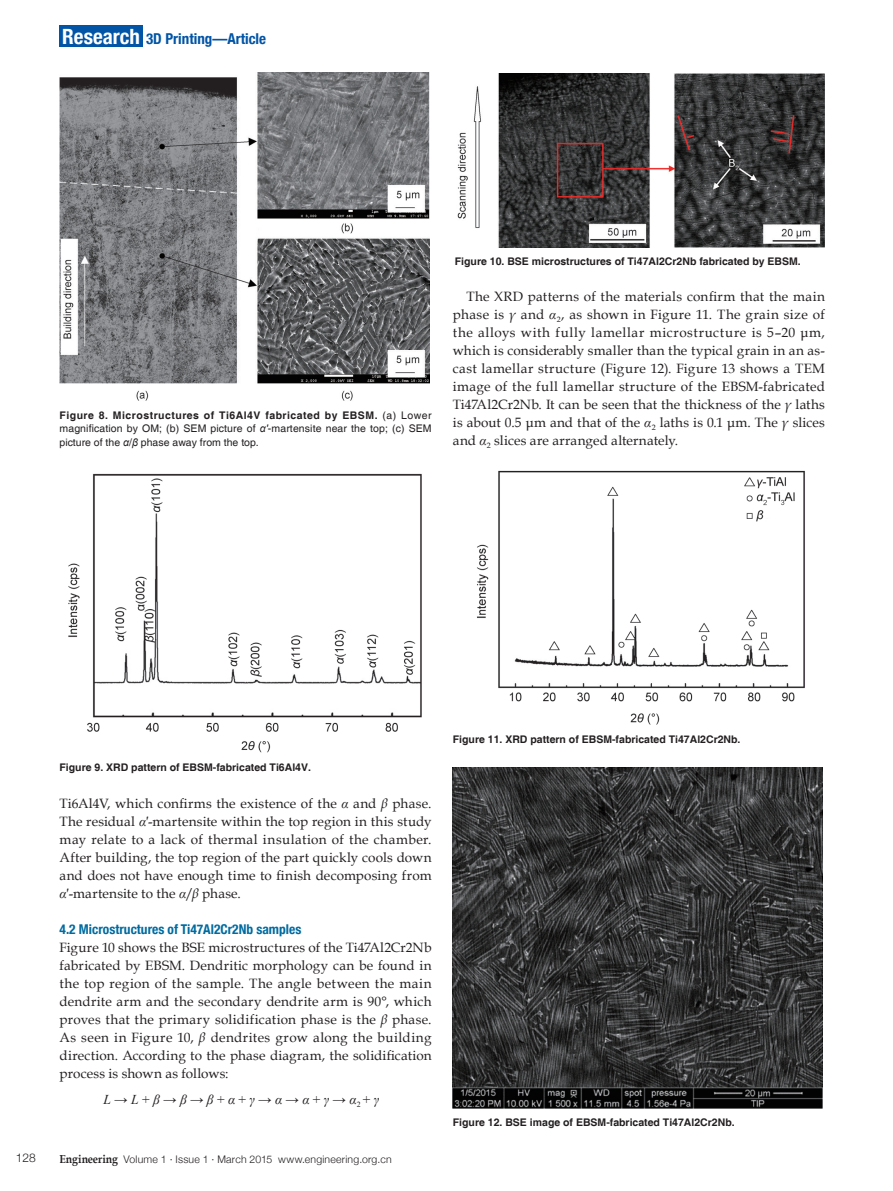
<style>
.page{position:relative;width:893px;height:1191px;background:#fff}
.page>*{position:absolute;margin:0;border:0;box-sizing:border-box;transform-origin:0 0}
.t1{font:700 condensed 15px "Helvetica Neue";color:#0154a6}
.正文缩进{font:13.5px/18px "Book Antiqua";letter-spacing:.01em;color:#231f20;text-align:justify}
.正文{font:13.5px/18px "Book Antiqua";letter-spacing:.01em;color:#231f20;text-align:justify}
.标题3{font:700 condensed 13.5px "Helvetica Neue";color:#006ba0}
.正文缩进-2{font:italic 13.5px "Times New Roman";color:#231f20}
.t2{font:300 12px "Helvetica Neue";color:#231f20}
.图注{font:700 10.5px "Helvetica";color:#231f20}
.图注-2{font:10.5px/13.5px "Helvetica";color:#231f20;text-align:justify}
.t3{font:300 10.5px "Helvetica Neue";letter-spacing:.02em;color:#231f20}
.s1{font-size:21px;color:#fff}
.s2{font-weight:700}
.s3{font-family:"Arial";font-style:italic}
.s4{font-style:italic}
.s5{font-family:"Times New Roman";font-style:italic}
.s6{font-style:normal}
.s7{font-family:"Book Antiqua";font-weight:700;font-size:11.55px}
</style>
<div class="page">
<div style="left:60px;top:26px;width:83px;height:21px;background:#0154a6"></div>
<img style="left:60px;top:72px;width:370px;height:329px">
<img style="left:68px;top:473px;width:354px;height:280px">
<img style="left:457px;top:73px;width:368px;height:174px">
<img style="left:477px;top:470px;width:328px;height:255px">
<img style="left:453px;top:768px;width:370px;height:340px">
<p class="t1" style="left:62px;top:26px;width:205px"><span class="s1">Research</span> 3D Printing—Article</p>
<p class="图注-2" style="left:60px;top:409px;width:374px"><span class="s2">Figure 8. Microstructures of Ti6Al4V fabricated by EBSM.</span> (a) Lower magnification by OM; (b) SEM picture of <span class="s3">α′</span>-martensite near the top; (c) SEM picture of the <span class="s3">α</span>/<span class="s3">β</span> phase away from the top.</p>
<p class="图注" style="left:455px;top:255px;width:348px">Figure 10. BSE microstructures of Ti47Al2Cr2Nb fabricated by EBSM.</p>
<p class="正文缩进" style="left:453px;top:287px;width:374px;text-indent:14px">The XRD patterns of the materials confirm that the main phase is <span class="s4">γ</span> and <span class="s5">α</span><sub>2</sub>, as shown in Figure 11. The grain size of the alloys with fully lamellar microstructure is 5–20 μm, which is considerably smaller than the typical grain in an as&shy;cast lamellar structure (Figure 12). Figure 13 shows a TEM image of the full lamellar structure of the EBSM-fabricated Ti47Al2Cr2Nb. It can be seen that the thickness of the <span class="s4">γ</span> laths is about 0.5 μm and that of the <span class="s5">α</span><sub>2</sub> laths is 0.1 μm. The <span class="s4">γ</span> slices and <span class="s5">α</span><sub>2</sub> slices are arranged alternately.</p>
<p class="图注" style="left:60px;top:761px;width:253px">Figure 9. XRD pattern of EBSM-fabricated Ti6Al4V.</p>
<p class="正文缩进" style="left:60px;top:794px;width:374px">Ti6Al4V, which confirms the existence of the <span class="s5">α</span> and <span class="s4">β</span> phase.<br>The residual <span class="s5">α</span>′-martensite within the top region in this study may relate to a lack of thermal insulation of the chamber.<br>After building, the top region of the part quickly cools down and does not have enough time to finish decomposing from <span class="s5">α</span>′-martensite to the <span class="s5">α</span>/<span class="s4">β</span> phase.</p>
<p class="标题3" style="left:60px;top:918px;width:243px">4.2 Microstructures of Ti47Al2Cr2Nb samples</p>
<p class="正文" style="left:60px;top:938px;width:374px">Figure 10 shows the BSE microstructures of the Ti47Al2Cr2Nb fabricated by EBSM. Dendritic morphology can be found in the top region of the sample. The angle between the main dendrite arm and the secondary dendrite arm is 90°, which proves that the primary solidification phase is the <span class="s4">β</span> phase.<br>As seen in Figure 10, <span class="s4">β</span> dendrites grow along the building direction. According to the phase diagram, the solidification process is shown as follows:</p>
<p class="正文缩进-2" style="left:103px;top:1090px;width:277px">L <span class="s6">→</span> L <span class="s6">+</span> β <span class="s6">→</span> β <span class="s6">→</span> β <span class="s6">+</span> α <span class="s6">+</span> γ <span class="s6">→</span> α <span class="s6">→</span> α <span class="s6">+</span> γ <span class="s6">→</span> α<sub>2</sub> <span class="s6">+</span> γ</p>
<p class="t2" style="left:16px;top:1148px;width:22px">128</p>
<p class="t3" style="left:60px;top:1150px;width:334px"><span class="s7">Engineering</span> Volume 1 · Issue 1 · March 2015 www.engineering.org.cn</p>
<p class="图注" style="left:453px;top:732px;width:289px">Figure 11. XRD pattern of EBSM-fabricated Ti47Al2Cr2Nb.</p>
<p class="图注" style="left:453px;top:1115px;width:283px">Figure 12. BSE image of EBSM-fabricated Ti47Al2Cr2Nb.</p>
</div>
